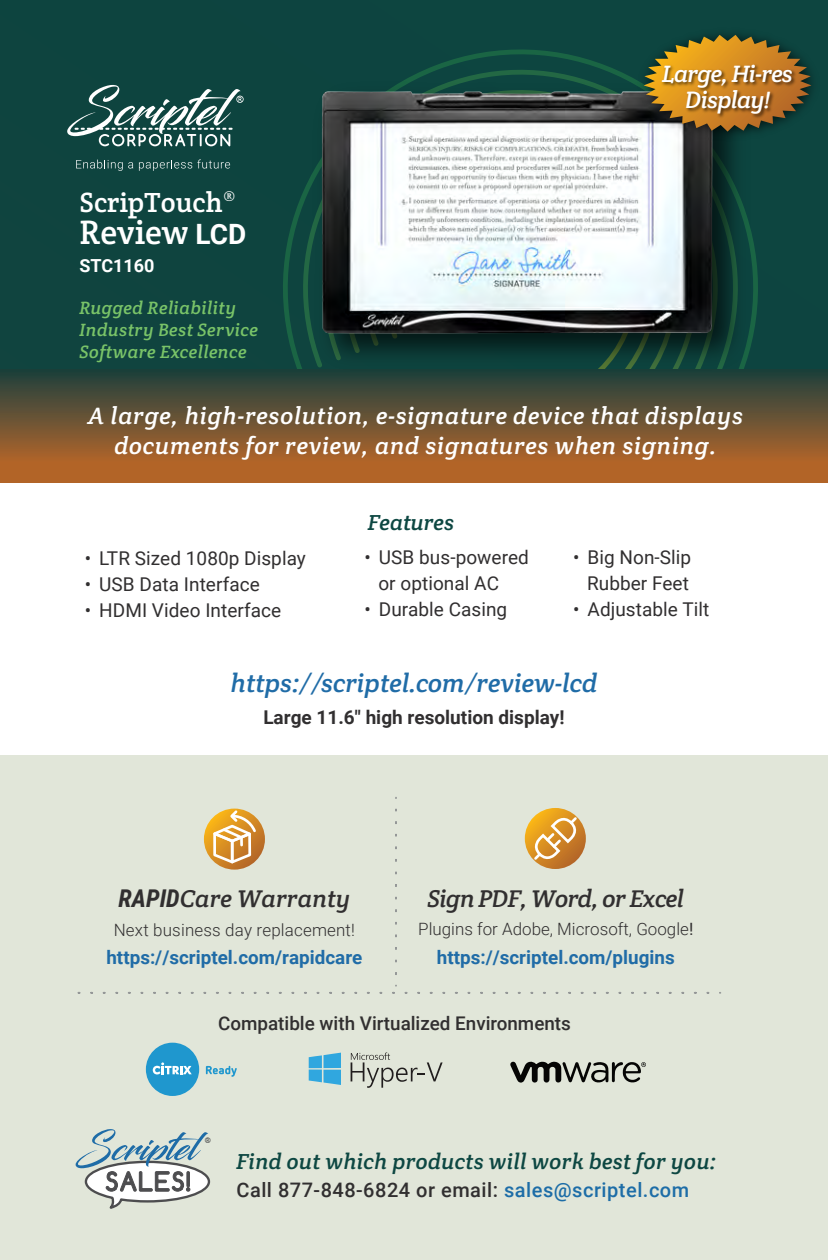
<style>
.page{position:relative;width:828px;height:1260px;background:#fff}
.page>*{position:absolute;margin:0;border:0;box-sizing:border-box;transform-origin:0 0}
.t1{font:34.2px "Crete Round";color:#fff}
.t2{font:28px "Crete Round";color:#fff}
.t3{font:italic 26px "Crete Round";color:#206ca7}
.t4{font:italic 24.4px "Crete Round";letter-spacing:-.025em;color:#312f30}
.t5{font:italic 24.4px "Crete Round";color:#312f30}
.t6{font:italic 24px/30px "Crete Round";letter-spacing:.03em;color:#fff;text-align:center}
.t7{font:italic 24px/26px "Crete Round";letter-spacing:-.03em;color:#fff;text-align:center}
.t8{font:italic 22px "Crete Round";letter-spacing:.015em;color:#0d4742}
.t9{font:500 20px "Roboto";letter-spacing:.025em;color:#312f30}
.t10{font:19px/26px "Roboto";letter-spacing:.005em;color:#312f30}
.t11{font:700 19px "Roboto";color:#312f30}
.t12{font:700 18.8px "Roboto";color:#206ca7}
.t13{font:500 18.8px "Roboto";color:#312f30}
.t14{font:italic 18px/22px "Crete Round";letter-spacing:.02em;color:#79c368}
.t15{font:700 18px "Roboto";color:#fff}
.t16{font:300 17px "Roboto";color:#312f30}
.t17{font:700 7px "Comfortaa";color:#4b4c4d}
.s1{font-family:"Roboto";font-weight:700;font-size:28px}
.s2{font-family:"Roboto Condensed";font-weight:700}
.s3{font-weight:400}
.s4{color:#1d6da7}
</style>
<div class="page">
<div style="left:0;top:0;width:828px;height:423px;background:#0d4843"></div>
<svg style="left:0;top:370px;width:828px;height:113px;background:#765631"></svg>
<svg style="left:76px;top:160px;width:57px;height:11px"></svg>
<svg style="left:139px;top:159px;width:91px;height:12px"></svg>
<svg style="left:67px;top:85px;width:177px;height:61px"></svg>
<div style="left:0;top:756px;width:828px;height:504px;background:#e1e6d9"></div>
<svg style="left:76px;top:1129px;width:135px;height:80px"></svg>
<svg style="left:525px;top:808px;width:61px;height:61px"></svg>
<svg style="left:532px;top:815px;width:51px;height:51px;background:#daa151"></svg>
<svg style="left:204px;top:809px;width:61px;height:61px"></svg>
<svg style="left:208px;top:808px;width:50px;height:58px;background:#e1b066"></svg>
<svg style="left:510px;top:1061px;width:136px;height:22px"></svg>
<div style="left:146px;top:1043px;width:53px;height:53px;background:#1f97ce;border-radius:50%"></div>
<svg style="left:153px;top:1062px;width:39px;height:12px"></svg>
<svg style="left:206px;top:1066px;width:31px;height:11px"></svg>
<svg style="left:309px;top:1053px;width:32px;height:32px"></svg>
<svg style="left:351px;top:1053px;width:92px;height:35px"></svg>
<svg style="left:395px;top:798px;width:2px;height:188px"></svg>
<svg style="left:77px;top:992px;width:643px;height:2px"></svg>
<img style="left:306px;top:76px;width:451px;height:300px">
<img style="left:320px;top:87px;width:395px;height:249px">
<img style="left:632px;top:33px;width:181px;height:114px">
<svg style="left:644px;top:35px;width:168px;height:97px"></svg>
<img style="left:659px;top:59px;width:139px;height:62px">
<h2 class="t2" style="left:80px;top:184px;width:158px">ScripTouch®</h2>
<h1 class="t1" style="left:80px;top:210px;width:168px">Review <span class="s1">LCD</span></h1>
<p class="t15" style="left:80px;top:253px;width:77px">STC1160</p>
<p class="t14" style="left:80px;top:296px;width:180px">Rugged Reliability<br>Industry Best Service<br>Software Excellence</p>
<p class="t7" style="left:662px;top:61px;width:132px">Large, Hi-res<br>Display!</p>
<p class="t6" style="left:88px;top:400px;width:657px">A large, high-resolution, e-signature device that displays documents for review, and signatures when signing.</p>
<p class="t10" style="left:85px;top:545px;width:223px">• LTR Sized 1080p Display</p>
<p class="t10" style="left:85px;top:571px;width:176px">• USB Data Interface</p>
<p class="t10" style="left:85px;top:597px;width:198px">• HDMI Video Interface</p>
<p class="t8" style="left:368px;top:508px;width:88px">Features</p>
<p class="t10" style="left:378px;top:543px;width:152px;text-indent:-14px">• USB bus-powered or optional AC</p>
<p class="t10" style="left:365px;top:595px;width:144px">• Durable Casing</p>
<p class="t10" style="left:573px;top:543px;width:119px;text-align:right">• Big Non-Slip<br>Rubber Feet</p>
<p class="t10" style="left:573px;top:595px;width:138px">• Adjustable Tilt</p>
<h3 class="t3" style="left:231px;top:666px;width:368px">https://scriptel.com/review-lcd</h3>
<p class="t11" style="left:263px;top:704px;width:303px">Large 11.6" high resolution display!</p>
<p class="t5" style="left:118px;top:883px;width:234px"><span class="s2">RAPID</span>Care Warranty</p>
<p class="t16" style="left:114px;top:918px;width:243px">Next business day replacement!</p>
<p class="t12" style="left:106px;top:944px;width:257px">https://scriptel.com/rapidcare</p>
<p class="t4" style="left:428px;top:883px;width:258px">Sign PDF, Word, or Excel</p>
<p class="t16" style="left:418px;top:917px;width:277px">Plugins for Adobe, Microsoft, Google<span class="s3">!</span></p>
<p class="t12" style="left:437px;top:944px;width:239px">https://scriptel.com/plugins</p>
<p class="t13" style="left:218px;top:1010px;width:354px">Compatible with Virtualized Environments</p>
<p class="t17" style="left:205px;top:1136px;width:8px">®</p>
<p class="t8" style="left:236px;top:1147px;width:481px">Find out which products will work best for you:</p>
<p class="t9" style="left:236px;top:1176px;width:454px">Call 877-848-6824 or email: <span class="s4">sales@scriptel.com</span></p>
</div>
